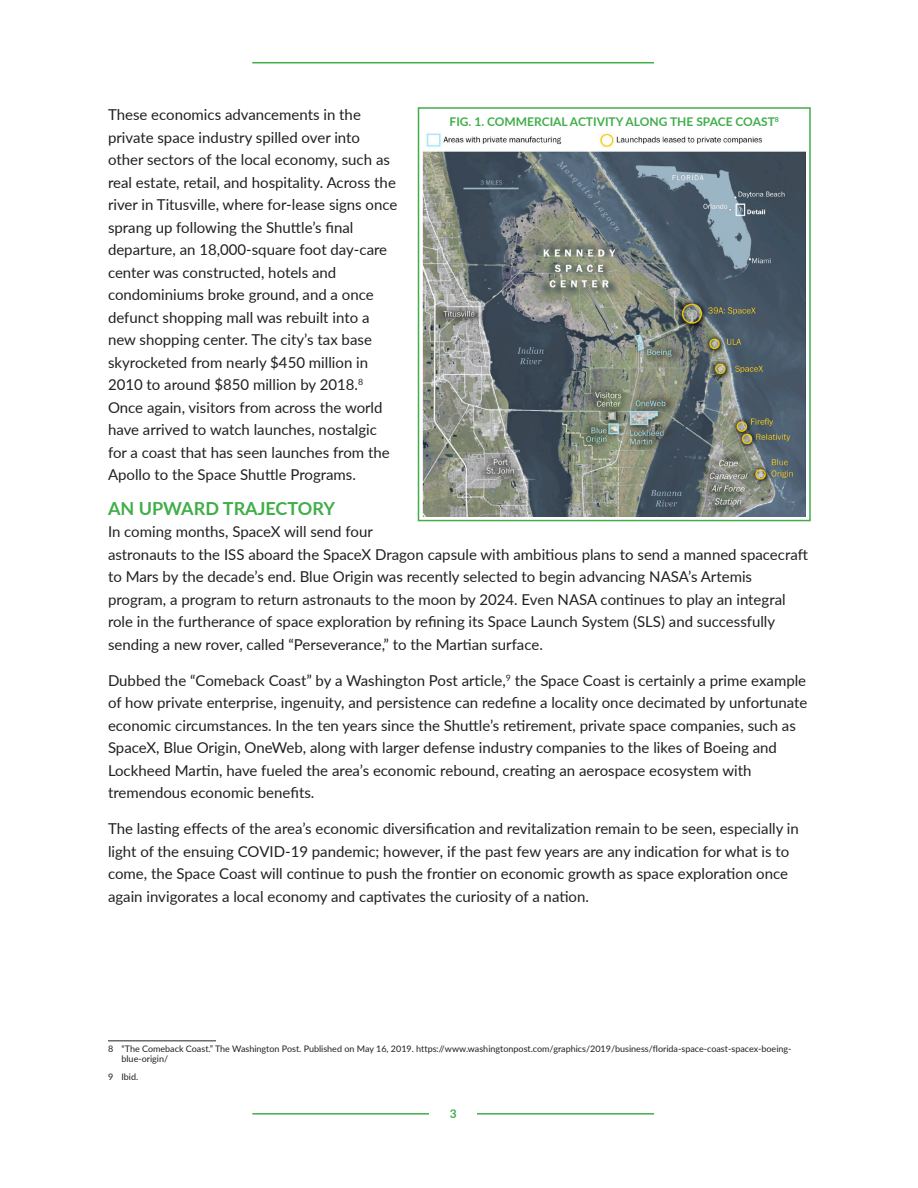
<style>
.page{position:relative;width:918px;height:1188px;background:#fff}
.page>*{position:absolute;margin:0;border:0;box-sizing:border-box;transform-origin:0 0}
.Head1{font:700 18px "Lato";color:#40ae49}
.t1{font:15px/22.5px "Lato";color:#231f20}
.Head1-2{font:700 12px "Lato";color:#40ae49}
.Footnote_text{font:9px/10.8px "Lato";color:#231f20}
</style>
<div class="page">
<hr style="left:252px;top:62px;width:402px;height:1px;background:#40ae49">
<hr style="left:252px;top:1113px;width:402px;height:2px;background:#40ae49">
<div style="left:429px;top:1100px;width:48px;height:26px;background:#fff"></div>
<hr style="left:108px;top:1040px;width:108px;height:1px;background:#231f20">
<img style="left:423px;top:133px;width:383px;height:384px">
<div style="left:418px;top:107px;width:393px;height:414px;border:2px solid #40ae49"></div>
<p class="t1" style="left:108px;top:103px;width:291px">These economics advancements in the private space industry spilled over into other sectors of the local economy, such as real estate, retail, and hospitality. Across the river in Titusville, where for-lease signs once sprang up following the Shuttle’s final departure, an 18,000-square foot day-care center was constructed, hotels and condominiums broke ground, and a once defunct shopping mall was rebuilt into a new shopping center. The city’s tax base skyrocketed from nearly $450 million in 2010 to around $850 million by 2018.<sup>8<br></sup>Once again, visitors from across the world have arrived to watch launches, nostalgic for a coast that has seen launches from the Apollo to the Space Shuttle Programs.</p>
<p class="Head1" style="left:108px;top:495px;width:229px">AN UPWARD TRAJECTORY</p>
<p class="t1" style="left:108px;top:520px;width:701px">In coming months, SpaceX will send four<br>astronauts to the ISS aboard the SpaceX Dragon capsule with ambitious plans to send a manned spacecraft to Mars by the decade’s end. Blue Origin was recently selected to begin advancing NASA’s Artemis program, a program to return astronauts to the moon by 2024. Even NASA continues to play an integral role in the furtherance of space exploration by refining its Space Launch System (SLS) and successfully sending a new rover, called “Perseverance,” to the Martian surface.</p>
<p class="t1" style="left:108px;top:668px;width:701px">Dubbed the “Comeback Coast” by a Washington Post article,<sup>9</sup> the Space Coast is certainly a prime example of how private enterprise, ingenuity, and persistence can redefine a locality once decimated by unfortunate economic circumstances. In the ten years since the Shuttle’s retirement, private space companies, such as SpaceX, Blue Origin, OneWeb, along with larger defense industry companies to the likes of Boeing and Lockheed Martin, have fueled the area’s economic rebound, creating an aerospace ecosystem with tremendous economic benefits.</p>
<p class="t1" style="left:108px;top:817px;width:692px">The lasting effects of the area’s economic diversification and revitalization remain to be seen, especially in light of the ensuing COVID-19 pandemic; however, if the past few years are any indication for what is to come, the Space Coast will continue to push the frontier on economic growth as space exploration once again invigorates a local economy and captivates the curiosity of a nation.</p>
<p class="Head1-2" style="left:450px;top:113px;width:331px">FIG. 1. COMMERCIAL ACTIVITY ALONG THE SPACE COAST<sup>8</sup></p>
<p class="Footnote_text" style="left:122px;top:1043px;width:672px;text-indent:-14px">8 “The Comeback Coast.” The Washington Post. Published on May 16, 2019. https://www.washingtonpost.com/graphics/2019/business/florida-space-coast-spacex-boeing&shy;blue-origin/</p>
<p class="Footnote_text" style="left:108px;top:1071px;width:32px">9 Ibid.</p>
<p class="Head1-2" style="left:450px;top:1105px;width:8px">3</p>
</div>
